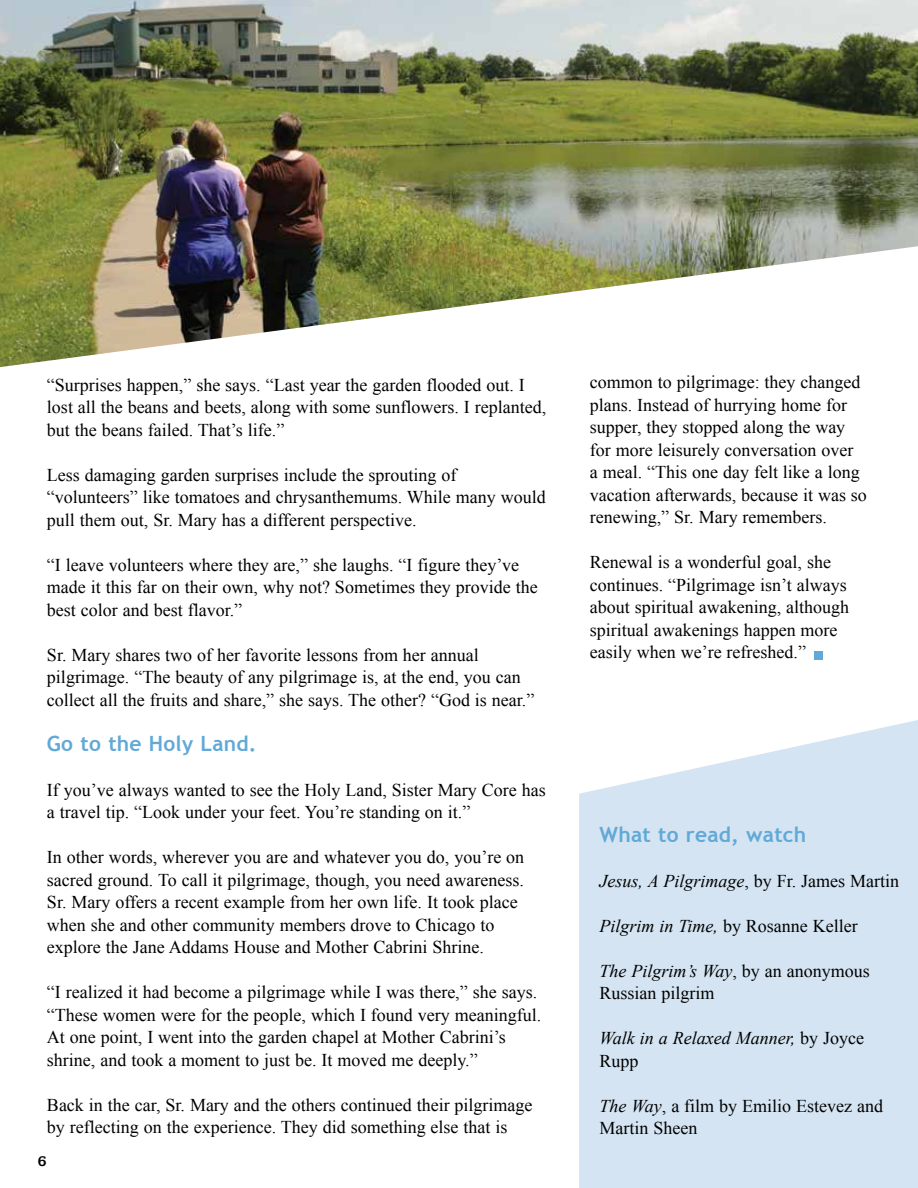
<style>
.page{position:relative;width:918px;height:1188px;background:#fff}
.page>*{position:absolute;margin:0;border:0;box-sizing:border-box;transform-origin:0 0}
.t1{font:700 21px "Trebuchet MS";letter-spacing:.01em;color:#61a9d6}
.t2{font:18px/22.5px "Times New Roman";color:#000}
.t3{font:italic 18px/22.5px "Times New Roman";color:#000}
.t4{font:700 15px "Kameron";color:#000}
.s1{font-style:normal}
.s2{font-style:italic}
</style>
<div class="page">
<svg style="left:579px;top:720px;width:339px;height:468px;background:#d7e6f3"></svg>
<img style="left:0;top:0;width:918px;height:367px">
<div style="left:814px;top:651px;width:9px;height:9px;background:#61a9d6"></div>
<p class="t2" style="left:47px;top:373px;width:501px">“Surprises happen,” she says. “Last year the garden flooded out. I lost all the beans and beets, along with some sunflowers. I replanted, but the beans failed. That’s life.”</p>
<p class="t2" style="left:47px;top:463px;width:500px">Less damaging garden surprises include the sprouting of “volunteers” like tomatoes and chrysanthemums. While many would pull them out, Sr. Mary has a different perspective.</p>
<p class="t2" style="left:47px;top:553px;width:492px">“I leave volunteers where they are,” she laughs. “I figure they’ve made it this far on their own, why not? Sometimes they provide the best color and best flavor.”</p>
<p class="t2" style="left:47px;top:643px;width:489px">Sr. Mary shares two of her favorite lessons from her annual pilgrimage. “The beauty of any pilgrimage is, at the end, you can collect all the fruits and share,” she says. The other? “God is near.”</p>
<p class="t1" style="left:47px;top:730px;width:211px">Go to the Holy Land.</p>
<p class="t2" style="left:47px;top:778px;width:500px">If you’ve always wanted to see the Holy Land, Sister Mary Core has a travel tip. “Look under your feet. You’re standing on it.”</p>
<p class="t2" style="left:47px;top:846px;width:479px">In other words, wherever you are and whatever you do, you’re on sacred ground. To call it pilgrimage, though, you need awareness.<br>Sr. Mary offers a recent example from her own life. It took place when she and other community members drove to Chicago to explore the Jane Addams House and Mother Cabrini Shrine.</p>
<p class="t2" style="left:47px;top:981px;width:496px">“I realized it had become a pilgrimage while I was there,” she says. “These women were for the people, which I found very meaningful.<br>At one point, I went into the garden chapel at Mother Cabrini’s shrine, and took a moment to just be. It moved me deeply.”</p>
<p class="t2" style="left:47px;top:1093px;width:487px">Back in the car, Sr. Mary and the others continued their pilgrimage by reflecting on the experience. They did something else that is</p>
<p class="t4" style="left:38px;top:1152px;width:11px">6</p>
<p class="t2" style="left:590px;top:371px;width:279px">common to pilgrimage: they changed plans. Instead of hurrying home for supper, they stopped along the way for more leisurely conversation over<br>a meal. “This one day felt like a long vacation afterwards, because it was so renewing,” Sr. Mary remembers.</p>
<p class="t2" style="left:590px;top:551px;width:261px">Renewal is a wonderful goal, she continues. “Pilgrimage isn’t always about spiritual awakening, although spiritual awakenings happen more easily when we’re refreshed.”</p>
<p class="t1" style="left:600px;top:821px;width:208px">What to read, watch</p>
<p class="t3" style="left:600px;top:869px;width:301px">Jesus, A Pilgrimage<span class="s1">, by Fr. James Martin</span></p>
<p class="t2" style="left:600px;top:914px;width:260px"><span class="s2">Pilgrim in Time,</span> by Rosanne Keller</p>
<p class="t2" style="left:600px;top:959px;width:272px"><span class="s2">The Pilgrim’s Way</span>, by an anonymous<br>Russian pilgrim</p>
<p class="t3" style="left:600px;top:1027px;width:266px">Walk in a Relaxed Manner, <span class="s1">by Joyce<br>Rupp</span></p>
<p class="t2" style="left:600px;top:1094px;width:285px"><span class="s2">The Way</span>, a film by Emilio Estevez and<br>Martin Sheen</p>
</div>
